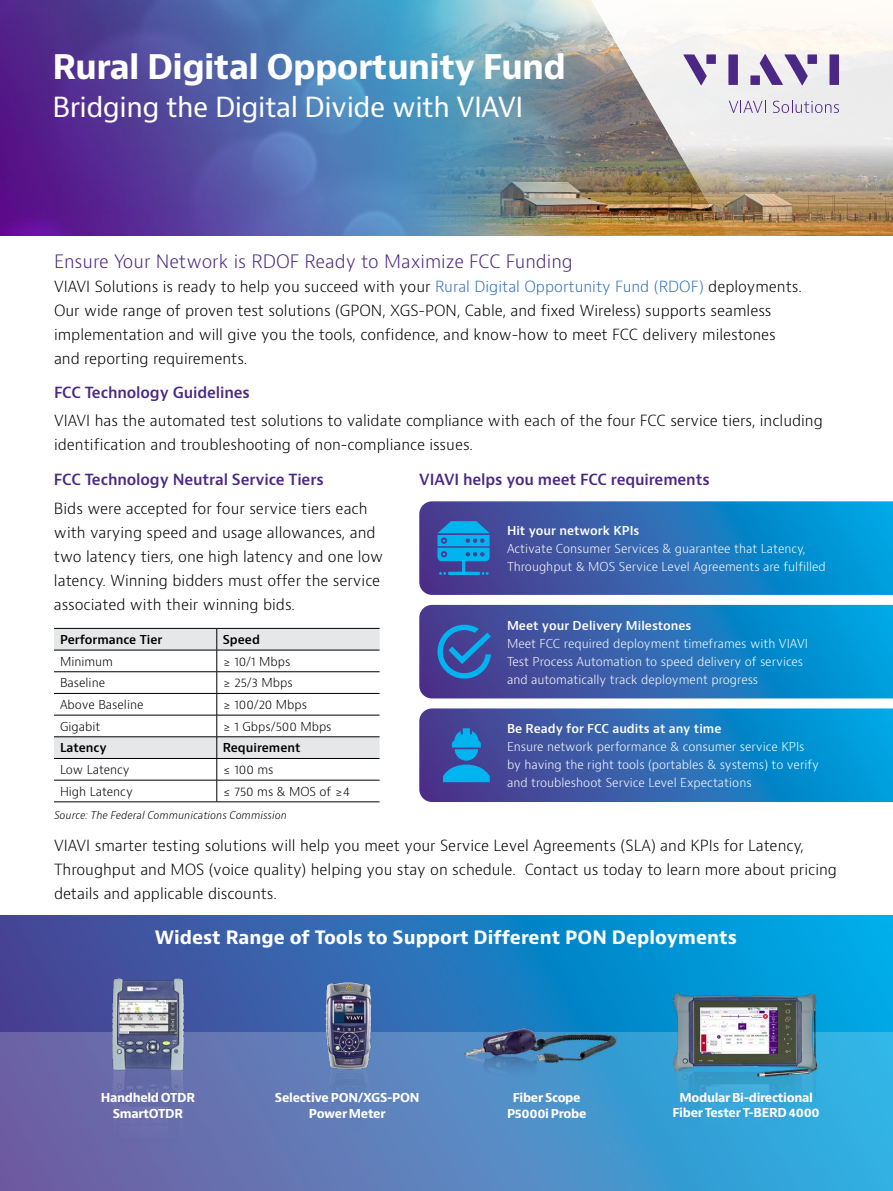
<style>
.page{position:relative;width:893px;height:1191px;background:#fff}
.page>*{position:absolute;margin:0;border:0;box-sizing:border-box;transform-origin:0 0}
.t1{font:700 33px "Bernino Sans";letter-spacing:-.02em;color:#fff}
.t2{font:27px "Bernino Sans";letter-spacing:-.02em;color:#fff}
.t3{font:700 18px "Bernino Sans";color:#fff}
.t4{font:300 18px "Bernino Sans";color:#4b2885}
.t5{font:300 15px/24px "Bernino Sans";color:#000}
.t6{font:600 15px "Bernino Sans";letter-spacing:-.01em;color:#4b2885}
.t7{font:300 12px/18px "Bernino Sans";color:#fff}
.t8{font:300 12px "Bernino Sans";color:#000}
.t9{font:700 12px/16.5px "Bernino Sans";letter-spacing:-.025em;color:#fff;text-align:center}
.t10{font:600 12px "Bernino Sans";color:#fff}
.t11{font:600 12px "Bernino Sans";color:#000}
.t12{font:italic 300 10.5px "Bernino Sans";color:#000}
.s1{color:#3170b8}
</style>
<div class="page">
<svg style="left:0;top:915px;width:893px;height:117px;background:#2175bb"></svg>
<svg style="left:0;top:1032px;width:893px;height:159px;background:#5485c0"></svg>
<img style="left:0;top:0;width:349px;height:235px">
<svg style="left:349px;top:0;width:76px;height:236px;background:#4990c1"></svg>
<img style="left:425px;top:0;width:468px;height:236px">
<svg style="left:729px;top:101px;width:37px;height:12px"></svg>
<svg style="left:773px;top:100px;width:66px;height:13px"></svg>
<svg style="left:683px;top:54px;width:24px;height:31px"></svg>
<div style="left:706px;top:54px;width:10px;height:10px;background:#4b2885"></div>
<div style="left:728px;top:54px;width:10px;height:31px;background:#4b2885"></div>
<div style="left:807px;top:54px;width:10px;height:10px;background:#4b2885"></div>
<div style="left:829px;top:54px;width:10px;height:31px;background:#4b2885"></div>
<svg style="left:760px;top:54px;width:48px;height:31px"></svg>
<div style="left:750px;top:75px;width:10px;height:10px;background:#4b2885"></div>
<svg style="left:419px;top:708px;width:474px;height:94px;background:#2770b7"></svg>
<svg style="left:419px;top:501px;width:474px;height:94px;background:#2670b7"></svg>
<svg style="left:419px;top:605px;width:474px;height:93px;background:#266fb6"></svg>
<img style="left:100px;top:1073px;width:96px;height:88px">
<svg style="left:437px;top:521px;width:53px;height:54px;background:#1a87cb"></svg>
<svg style="left:437px;top:625px;width:54px;height:53px;background:#2f65b0"></svg>
<svg style="left:443px;top:728px;width:47px;height:54px;background:#237ac0"></svg>
<div style="left:462px;top:1074px;width:75px;height:28px;background:#548fc8"></div>
<img style="left:660px;top:1079px;width:162px;height:73px">
<img style="left:100px;top:977px;width:96px;height:96px">
<img style="left:318px;top:975px;width:62px;height:88px">
<div style="left:318px;top:1063px;width:62px;height:99px;background:#617eb9"></div>
<img style="left:660px;top:986px;width:162px;height:93px">
<img style="left:462px;top:1008px;width:170px;height:66px">
<svg style="left:54px;top:628px;width:326px;height:173px"></svg>
<hr style="left:54px;top:801px;width:163px;height:1px;background:#000">
<hr style="left:217px;top:801px;width:163px;height:1px;background:#000">
<h1 class="t1" style="left:52px;top:46px;width:515px">Rural Digital Opportunity Fund</h1>
<h2 class="t2" style="left:52px;top:89px;width:472px">Bridging the Digital Divide with VIAVI</h2>
<p class="t4" style="left:54px;top:249px;width:520px">Ensure Your Network is RDOF Ready to Maximize FCC Funding</p>
<p class="t5" style="left:54px;top:274px;width:749px">VIAVI Solutions is ready to help you succeed with your <span class="s1">Rural Digital Opportunity Fund (RDOF)</span> deployments.<br>Our wide range of proven test solutions (GPON, XGS-PON, Cable, and fixed Wireless) supports seamless implementation and will give you the tools, confidence, and know-how to meet FCC delivery milestones and reporting requirements.</p>
<p class="t6" style="left:54px;top:383px;width:197px">FCC Technology Guidelines</p>
<p class="t5" style="left:54px;top:409px;width:770px">VIAVI has the automated test solutions to validate compliance with each of the four FCC service tiers, including identification and troubleshooting of non-compliance issues.</p>
<p class="t6" style="left:54px;top:470px;width:271px">FCC Technology Neutral Service Tiers</p>
<p class="t6" style="left:419px;top:470px;width:292px">VIAVI helps you meet FCC requirements</p>
<p class="t5" style="left:54px;top:496px;width:331px">Bids were accepted for four service tiers each with varying speed and usage allowances, and two latency tiers, one high latency and one low latency. Winning bidders must offer the service associated with their winning bids.</p>
<p class="t10" style="left:507px;top:523px;width:134px">Hit your network KPIs</p>
<p class="t7" style="left:507px;top:540px;width:320px">Activate Consumer Services &amp; guarantee that Latency,<br>Throughput &amp; MOS Service Level Agreements are fulfilled</p>
<p class="t11" style="left:60px;top:632px;width:104px">Performance Tier</p>
<p class="t11" style="left:223px;top:632px;width:39px">Speed</p>
<p class="t8" style="left:60px;top:653px;width:55px">Minimum</p>
<p class="t8" style="left:223px;top:653px;width:69px">≥ 10/1 Mbps</p>
<p class="t8" style="left:60px;top:675px;width:47px">Baseline</p>
<p class="t8" style="left:223px;top:675px;width:72px">≥ 25/3 Mbps</p>
<p class="t8" style="left:60px;top:697px;width:85px">Above Baseline</p>
<p class="t8" style="left:223px;top:697px;width:86px">≥ 100/20 Mbps</p>
<p class="t8" style="left:60px;top:718px;width:42px">Gigabit</p>
<p class="t8" style="left:223px;top:718px;width:110px">≥ 1 Gbps/500 Mbps</p>
<p class="t11" style="left:60px;top:740px;width:48px">Latency</p>
<p class="t11" style="left:223px;top:740px;width:79px">Requirement</p>
<p class="t8" style="left:60px;top:762px;width:71px">Low Latency</p>
<p class="t8" style="left:223px;top:762px;width:52px">≤ 100 ms</p>
<p class="t8" style="left:60px;top:783px;width:74px">High Latency</p>
<p class="t8" style="left:223px;top:783px;width:129px">≤ 750 ms &amp; MOS of ≥4</p>
<p class="t12" style="left:54px;top:807px;width:234px">Source: The Federal Communications Commission</p>
<p class="t10" style="left:507px;top:617px;width:186px">Meet your Delivery Milestones</p>
<p class="t7" style="left:507px;top:634px;width:302px">Meet FCC required deployment timeframes with VIAVI<br>Test Process Automation to speed delivery of services and automatically track deployment progress</p>
<p class="t10" style="left:507px;top:721px;width:216px">Be Ready for FCC audits at any time</p>
<p class="t7" style="left:507px;top:738px;width:314px">Ensure network performance &amp; consumer service KPIs by having the right tools (portables &amp; systems) to verify and troubleshoot Service Level Expectations</p>
<p class="t5" style="left:54px;top:833px;width:784px">VIAVI smarter testing solutions will help you meet your Service Level Agreements (SLA) and KPIs for Latency,<br>Throughput and MOS (voice quality) helping you stay on schedule. Contact us today to learn more about pricing details and applicable discounts.</p>
<p class="t3" style="left:155px;top:926px;width:584px">Widest Range of Tools to Support Different PON Deployments</p>
<p class="t9" style="left:101px;top:1089px;width:96px">Handheld OTDR<br>SmartOTDR</p>
<p class="t9" style="left:275px;top:1089px;width:146px">Selective PON/XGS-PON<br>Power Meter</p>
<p class="t9" style="left:507px;top:1089px;width:81px">Fiber Scope<br>P5000i Probe</p>
<p class="t9" style="left:672px;top:1090px;width:149px;line-height:15px">Modular Bi-directional<br>Fiber Tester T-BERD 4000</p>
</div>
